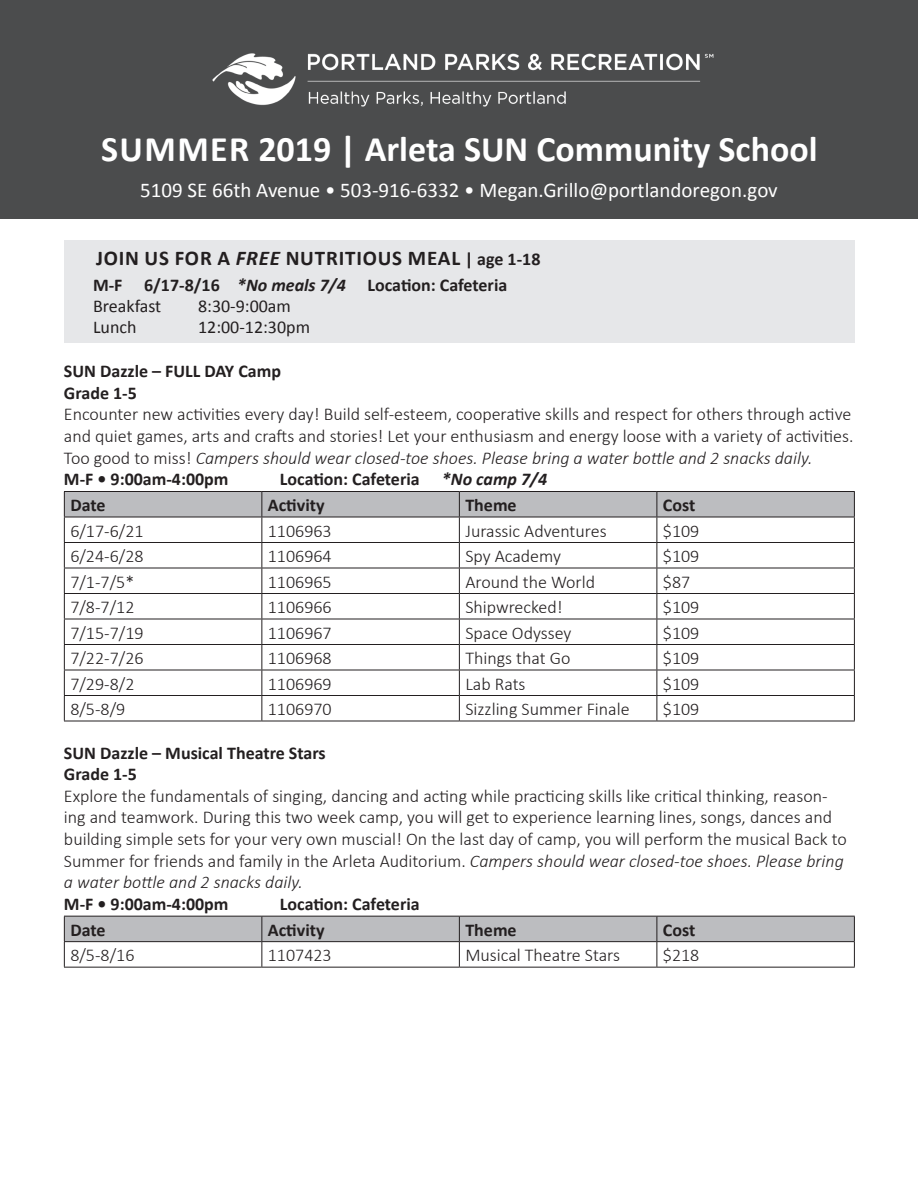
<style>
.page{position:relative;width:918px;height:1188px;background:#fff}
.page>*{position:absolute;margin:0;border:0;box-sizing:border-box;transform-origin:0 0}
.t1{font:700 36px "Calibri";color:#fff}
.t2{font:21px "Calibri";color:#fff}
.t3{font:700 21px "Calibri";letter-spacing:.04em;color:#231f20}
.t4{font:300 18px/21.6px "Calibri";color:#231f20}
.t5{font:700 18px "Calibri";color:#231f20}
.t6{font:18px "Calibri";color:#231f20}
.s1{font-style:italic}
.s2{font-size:18px}
</style>
<div class="page">
<div style="left:64px;top:240px;width:790px;height:102px;background:#e6e7e9"></div>
<div style="left:0;top:0;width:918px;height:219px;background:#4b4c4d"></div>
<img style="left:212px;top:53px;width:502px;height:54px">
<hr style="left:64px;top:491px;width:198px;height:1px;background:#231f20">
<hr style="left:262px;top:491px;width:197px;height:1px;background:#231f20">
<hr style="left:459px;top:491px;width:198px;height:1px;background:#231f20">
<hr style="left:657px;top:491px;width:198px;height:1px;background:#231f20">
<svg style="left:64px;top:492px;width:791px;height:229px"></svg>
<hr style="left:64px;top:721px;width:198px;height:1px;background:#231f20">
<hr style="left:262px;top:721px;width:197px;height:1px;background:#231f20">
<hr style="left:459px;top:721px;width:198px;height:1px;background:#231f20">
<hr style="left:657px;top:721px;width:198px;height:1px;background:#231f20">
<svg style="left:64px;top:916px;width:791px;height:51px"></svg>
<hr style="left:64px;top:967px;width:198px;height:1px;background:#231f20">
<hr style="left:262px;top:967px;width:197px;height:1px;background:#231f20">
<hr style="left:459px;top:967px;width:198px;height:1px;background:#231f20">
<hr style="left:657px;top:967px;width:198px;height:1px;background:#231f20">
<p class="t1" style="left:101px;top:126px;width:718px">SUMMER 2019 | Arleta SUN Community School</p>
<p class="t2" style="left:140px;top:177px;width:639px">5109 SE 66th Avenue • 503-916-6332 • Megan.Grillo@portlandoregon.gov</p>
<p class="t3" style="left:96px;top:244px;width:446px">JOIN US FOR A <span class="s1">FREE</span> NUTRITIOUS MEAL <span class="s2">| age 1-18</span></p>
<p class="t5" style="left:93px;top:274px;width:416px">M-F 6/17-8/16 <span class="s1">*No meals 7/4</span> Location: Cafeteria</p>
<p class="t6" style="left:93px;top:295px;width:70px">Breakfast</p>
<p class="t6" style="left:198px;top:295px;width:94px">8:30-9:00am</p>
<p class="t6" style="left:93px;top:316px;width:45px">Lunch</p>
<p class="t6" style="left:198px;top:316px;width:113px">12:00-12:30pm</p>
<p class="t5" style="left:64px;top:360px;width:219px">SUN Dazzle – FULL DAY Camp</p>
<p class="t5" style="left:64px;top:381px;width:74px">Grade 1-5</p>
<p class="t4" style="left:64px;top:403px;width:791px">Encounter new activities every day! Build self-esteem, cooperative skills and respect for others through active and quiet games, arts and crafts and stories! Let your enthusiasm and energy loose with a variety of activities.<br>Too good to miss! <span class="s1">Campers should wear closed-toe shoes. Please bring a water bottle and 2 snacks daily.</span></p>
<p class="t5" style="left:64px;top:468px;width:166px">M-F • 9:00am-4:00pm</p>
<p class="t5" style="left:280px;top:468px;width:269px">Location: Cafeteria <span class="s1">*No camp 7/4</span></p>
<p class="t5" style="left:70px;top:494px;width:37px">Date</p>
<p class="t5" style="left:268px;top:494px;width:58px">Activity</p>
<p class="t5" style="left:465px;top:494px;width:53px">Theme</p>
<p class="t5" style="left:663px;top:494px;width:34px">Cost</p>
<p class="t4" style="left:70px;top:520px;width:75px">6/17-6/21</p>
<p class="t4" style="left:268px;top:520px;width:65px">1106963</p>
<p class="t4" style="left:465px;top:520px;width:143px">Jurassic Adventures</p>
<p class="t4" style="left:663px;top:520px;width:38px">$109</p>
<p class="t4" style="left:70px;top:545px;width:75px">6/24-6/28</p>
<p class="t4" style="left:268px;top:545px;width:65px">1106964</p>
<p class="t4" style="left:465px;top:545px;width:97px">Spy Academy</p>
<p class="t4" style="left:663px;top:545px;width:38px">$109</p>
<p class="t4" style="left:70px;top:571px;width:66px">7/1-7/5*</p>
<p class="t4" style="left:268px;top:571px;width:65px">1106965</p>
<p class="t4" style="left:465px;top:571px;width:131px">Around the World</p>
<p class="t4" style="left:663px;top:571px;width:29px">$87</p>
<p class="t4" style="left:70px;top:596px;width:66px">7/8-7/12</p>
<p class="t4" style="left:268px;top:596px;width:65px">1106966</p>
<p class="t4" style="left:465px;top:596px;width:99px">Shipwrecked!</p>
<p class="t4" style="left:663px;top:596px;width:38px">$109</p>
<p class="t4" style="left:70px;top:622px;width:75px">7/15-7/19</p>
<p class="t4" style="left:268px;top:622px;width:65px">1106967</p>
<p class="t4" style="left:465px;top:622px;width:108px">Space Odyssey</p>
<p class="t4" style="left:663px;top:622px;width:38px">$109</p>
<p class="t4" style="left:70px;top:647px;width:75px">7/22-7/26</p>
<p class="t4" style="left:268px;top:647px;width:65px">1106968</p>
<p class="t4" style="left:465px;top:647px;width:107px">Things that Go</p>
<p class="t4" style="left:663px;top:647px;width:38px">$109</p>
<p class="t4" style="left:70px;top:673px;width:66px">7/29-8/2</p>
<p class="t4" style="left:268px;top:673px;width:65px">1106969</p>
<p class="t4" style="left:465px;top:673px;width:62px">Lab Rats</p>
<p class="t4" style="left:663px;top:673px;width:38px">$109</p>
<p class="t4" style="left:70px;top:698px;width:57px">8/5-8/9</p>
<p class="t4" style="left:268px;top:698px;width:65px">1106970</p>
<p class="t4" style="left:465px;top:698px;width:166px">Sizzling Summer Finale</p>
<p class="t4" style="left:663px;top:698px;width:38px">$109</p>
<p class="t5" style="left:64px;top:741px;width:263px">SUN Dazzle – Musical Theatre Stars</p>
<p class="t5" style="left:64px;top:763px;width:74px">Grade 1-5</p>
<p class="t4" style="left:64px;top:785px;width:785px">Explore the fundamentals of singing, dancing and acting while practicing skills like critical thinking, reason&shy;ing and teamwork. During this two week camp, you will get to experience learning lines, songs, dances and building simple sets for your very own muscial! On the last day of camp, you will perform the musical Back to Summer for friends and family in the Arleta Auditorium. <span class="s1">Campers should wear closed-toe shoes. Please bring a water bottle and 2 snacks daily.</span></p>
<p class="t5" style="left:64px;top:892px;width:166px">M-F • 9:00am-4:00pm</p>
<p class="t5" style="left:280px;top:892px;width:141px">Location: Cafeteria</p>
<p class="t5" style="left:70px;top:918px;width:37px">Date</p>
<p class="t5" style="left:268px;top:918px;width:58px">Activity</p>
<p class="t5" style="left:465px;top:918px;width:53px">Theme</p>
<p class="t5" style="left:663px;top:918px;width:34px">Cost</p>
<p class="t4" style="left:70px;top:944px;width:66px">8/5-8/16</p>
<p class="t4" style="left:268px;top:944px;width:65px">1107423</p>
<p class="t4" style="left:465px;top:944px;width:156px">Musical Theatre Stars</p>
<p class="t4" style="left:663px;top:944px;width:38px">$218</p>
</div>
